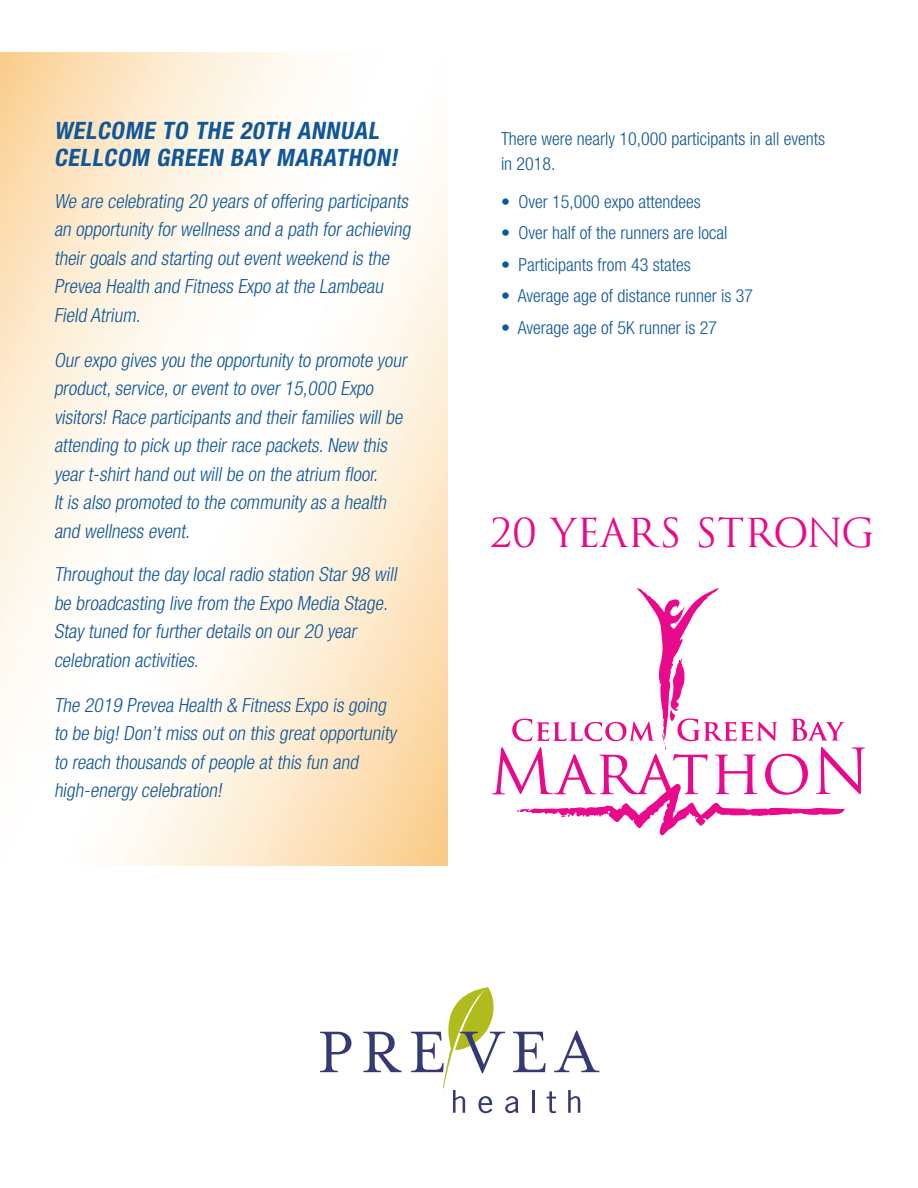
<style>
.page{position:relative;width:918px;height:1188px;background:#fff}
.page>*{position:absolute;margin:0;border:0;box-sizing:border-box;transform-origin:0 0}
.t1{font:39px "Trajanus Roman";color:#ea098d}
.t2{font:italic 700 condensed 24px/27px "Helvetica Neue LT Std";color:#105799}
.t3{font:italic 300 condensed 19.5px/28.5px "Helvetica Neue LT Std";color:#105799}
.t4{font:300 condensed 18px "Helvetica Neue LT Std";color:#105799}
</style>
<div class="page">
<svg style="left:320px;top:1032px;width:31px;height:40px"></svg>
<svg style="left:363px;top:1032px;width:39px;height:40px"></svg>
<svg style="left:411px;top:987px;width:188px;height:126px"></svg>
<svg style="left:492px;top:588px;width:373px;height:248px"></svg>
<p class="t2" style="left:54px;top:116px;width:350px">WELCOME TO THE 20TH ANNUAL<br>CELLCOM GREEN BAY MARATHON!</p>
<p class="t3" style="left:54px;top:186px;width:361px">We are celebrating 20 years of offering participants an opportunity for wellness and a path for achieving their goals and starting out event weekend is the Prevea Health and Fitness Expo at the Lambeau Field Atrium.</p>
<p class="t3" style="left:54px;top:345px;width:358px">Our expo gives you the opportunity to promote your product,service,or event to over 15,000 Expo visitors! Race participants and their families will be attending to pick up their race packets.New this year t-shirt hand out will be on the atrium floor.</p>
<p class="t3" style="left:54px;top:488px;width:337px">It is also promoted to the community as a health</p>
<p class="t3" style="left:54px;top:516px;width:141px">and wellness event.</p>
<p class="t3" style="left:54px;top:560px;width:348px">Throughout the day local radio station Star 98 will be broadcasting live from the Expo Media Stage.<br>Stay tuned for further details on our 20 year</p>
<p class="t3" style="left:54px;top:645px;width:150px">celebration activities.</p>
<p class="t3" style="left:54px;top:690px;width:337px">The 2019 Prevea Health &amp; Fitness Expo is going</p>
<p class="t3" style="left:54px;top:719px;width:347px">to be big! Don’t miss out on this great opportunity</p>
<p class="t3" style="left:54px;top:747px;width:309px">to reach thousands of people at this fun and</p>
<p class="t3" style="left:54px;top:776px;width:173px">high-energy celebration!</p>
<p class="t4" style="left:501px;top:128px;width:326px">There were nearly 10,000 participants in all events</p>
<p class="t4" style="left:501px;top:154px;width:56px">in 2018.</p>
<p class="t4" style="left:501px;top:191px;width:201px">• Over 15,000 expo attendees</p>
<p class="t4" style="left:501px;top:223px;width:228px">• Over half of the runners are local</p>
<p class="t4" style="left:501px;top:254px;width:191px">• Participants from 43 states</p>
<p class="t4" style="left:501px;top:286px;width:254px">• Average age of distance runner is 37</p>
<p class="t4" style="left:501px;top:317px;width:218px">• Average age of 5K runner is 27</p>
<p class="t1" style="left:490px;top:509px;width:386px">20 YEARS STRONG</p>
</div>
